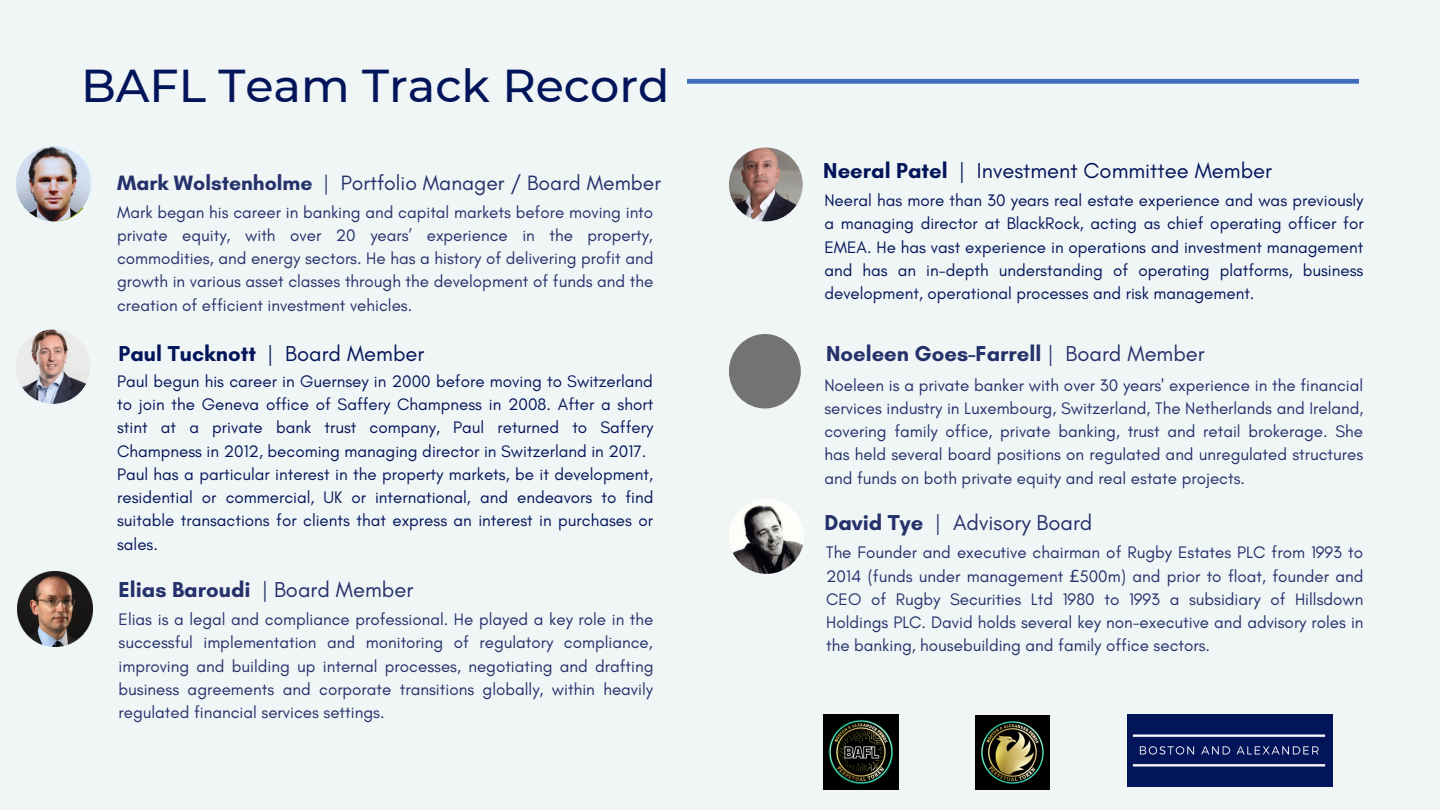
<style>
.page{position:relative;width:1440px;height:810px;background:#f0f5f5}
.page>*{position:absolute;margin:0;border:0;box-sizing:border-box;transform-origin:0 0}
.t1{font:500 46px "Montserrat";color:#02155a}
.t2{font:700 22px "Glacial Indifference";color:#24316b}
.t3{font:22px "Glacial Indifference";color:#02155a}
.t4{font:700 22px "Glacial Indifference";color:#02155a}
.t5{font:22px "Glacial Indifference";color:#24316b}
.t6{font:21.2px "Glacial Indifference";color:#24316b}
.t7{font:17px/23.2px "Glacial Indifference";color:#24316b;text-align:justify}
.t8{font:17px/23.2px "Glacial Indifference";color:#02155a;text-align:justify}
.s1{font-weight:700}
.s2{font-weight:400}
.s3{font-family:"Noto Sans"}
</style>
<div class="page">
<svg style="left:687px;top:79px;width:672px;height:5px;background:#4c75c1"></svg>
<img style="left:16px;top:146px;width:75px;height:75px;border-radius:50%">
<img style="left:729px;top:499px;width:75px;height:75px;border-radius:50%">
<img style="left:729px;top:148px;width:74px;height:73px;border-radius:50%">
<img style="left:16px;top:329px;width:74px;height:75px;border-radius:50%">
<img style="left:1127px;top:714px;width:206px;height:72px">
<img style="left:18px;top:572px;width:75px;height:75px">
<img style="left:823px;top:714px;width:75px;height:75px">
<img style="left:976px;top:715px;width:74px;height:74px">
<div style="left:729px;top:334px;width:72px;height:74px;background:#737373;border-radius:50%"></div>
<p class="t1" style="left:81px;top:58px;width:590px">BAFL Team Track Record</p>
<p class="t6" style="left:117px;top:170px;width:545px"><span class="s1">Mark Wolstenholme</span> | Portfolio Manager / Board Member</p>
<p class="t7" style="left:117px;top:200px;width:538px">Mark began his career in banking and capital markets before moving into private equity, with over 20 years’ experience in the property, commodities, and energy sectors. He has a history of delivering profit and growth in various asset classes through the development of funds and the creation of efficient investment vehicles.</p>
<p class="t4" style="left:119px;top:340px;width:307px">Paul Tucknott <span class="s2">| Board Member</span></p>
<p class="t8" style="left:117px;top:369px;width:538px">Paul begun his career in Guernsey in 2000 before moving to Switzerland to join the Geneva office of Saffery Champness in 2008. After a short stint at a private bank trust company, Paul returned to Saffery Champness in 2012, becoming managing director in Switzerland in 2017.</p>
<p class="t8" style="left:117px;top:462px;width:538px">Paul has a particular interest in the property markets, be it development, residential or commercial, UK or international, and endeavors to find suitable transactions for clients that express an interest in purchases or sales.</p>
<p class="t2" style="left:119px;top:577px;width:296px">Elias Baroudi <span class="s2">| Board Member</span></p>
<p class="t7" style="left:119px;top:607px;width:536px">Elias is a legal and compliance professional. He played a key role in the successful implementation and monitoring of regulatory compliance, improving and building up internal processes, negotiating and drafting business agreements and corporate transitions globally, within heavily regulated financial services settings.</p>
<p class="t3" style="left:823px;top:157px;width:450px"><span class="s1">Neeral Patel</span> | Investment Committee Member</p>
<p class="t8" style="left:824px;top:189px;width:541px">Neeral has more than 30 years real estate experience and was previously a managing director at BlackRock, acting as chief operating officer for EMEA. He has vast experience in operations and investment management and has an in-depth understanding of operating platforms, business development, operational processes and risk management.</p>
<p class="t2" style="left:826px;top:340px;width:380px">Noeleen Goes-Farrell <span class="s2">| Board Member</span></p>
<p class="t7" style="left:824px;top:373px;width:541px">Noeleen is a private banker with over 30 years' experience in the financial services industry in Luxembourg, Switzerland, The Netherlands and Ireland, covering family office, private banking, trust and retail brokerage. She has held several board positions on regulated and unregulated structures and funds on both private equity and real estate projects.</p>
<p class="t5" style="left:824px;top:509px;width:270px"><span class="s1">David Tye</span> | Advisory Board</p>
<p class="t7" style="left:826px;top:541px;width:539px">The Founder and executive chairman of Rugby Estates PLC from 1993 to 2014 (funds under management <span class="s3">£</span>500m) and prior to float, founder and CEO of Rugby Securities Ltd 1980 to 1993 a subsidiary of Hillsdown Holdings PLC. David holds several key non-executive and advisory roles in the banking, housebuilding and family office sectors.</p>
</div>
